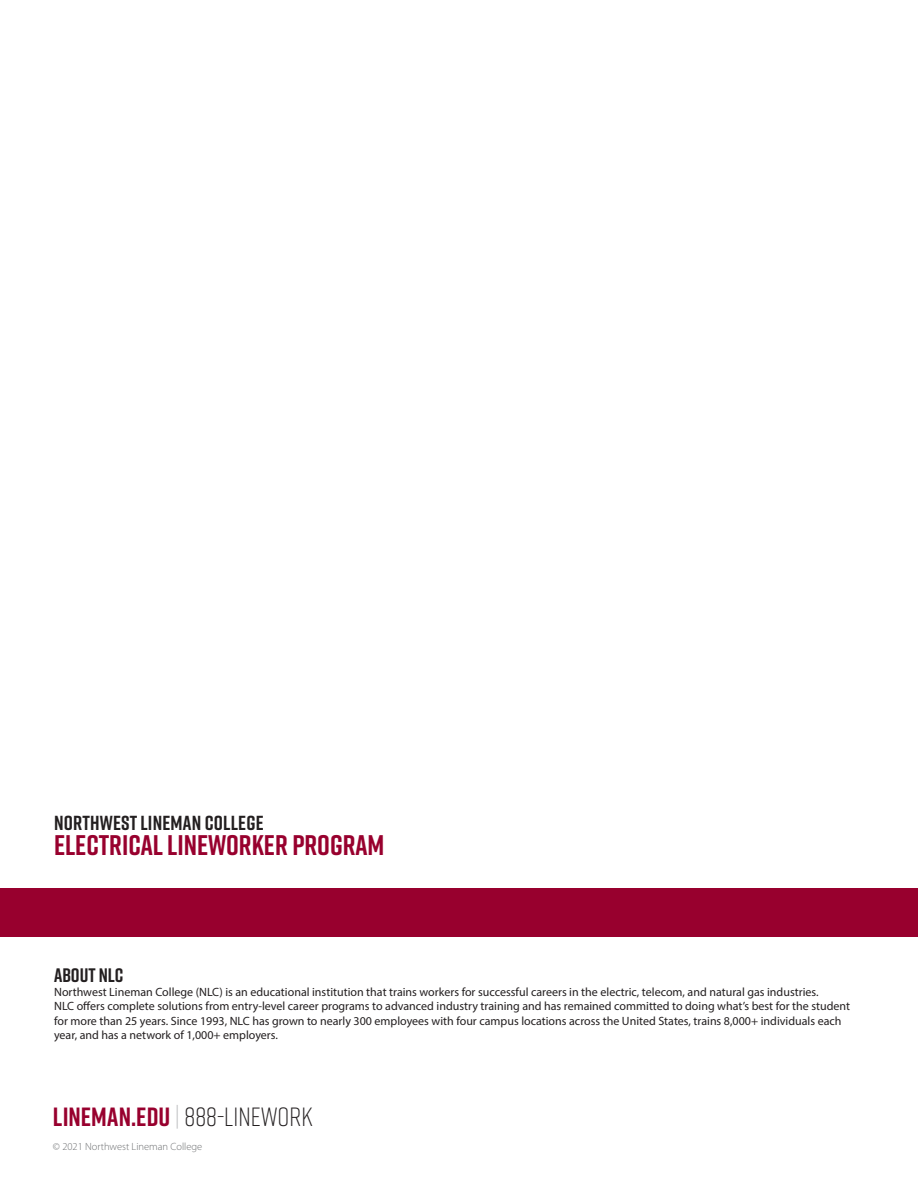
<style>
.page{position:relative;width:918px;height:1188px;background:#fff}
.page>*{position:absolute;margin:0;border:0;box-sizing:border-box;transform-origin:0 0}
.t1{font:700 28.35px "Rift";color:#98002e}
.t2{font:300 26.4px "Rift";color:#231f20}
.t3{font:700 20.25px "Rift";letter-spacing:.01em;color:#231f20}
.t4{font:700 19.5px "Rift";color:#231f20}
.t5{font:12px/14.4px "Myriad Pro";color:#231f20}
.t6{font:300 10.5px "Myriad Pro";color:#6d6f71}
.s1{font-weight:700;color:#98002e}
.s2{color:#c0c2c4}
</style>
<div class="page">
<div style="left:0;top:888px;width:918px;height:48px;background:#98002e"></div>
<h3 class="t3" style="left:54px;top:808px;width:211px">NORTHWEST LINEMAN COLLEGE</h3>
<h1 class="t1" style="left:54px;top:825px;width:332px">ELECTRICAL LINEWORKER PROGRAM</h1>
<h3 class="t4" style="left:54px;top:961px;width:71px">ABOUT NLC</h3>
<p class="t5" style="left:54px;top:985px;width:797px">Northwest Lineman College (NLC) is an educational institution that trains workers for successful careers in the electric, telecom, and natural gas industries.<br>NLC offers complete solutions from entry-level career programs to advanced industry training and has remained committed to doing what’s best for the student for more than 25 years. Since 1993, NLC has grown to nearly 300 employees with four campus locations across the United States, trains 8,000+ individuals each year, and has a network of 1,000+ employers.</p>
<h2 class="t2" style="left:53px;top:1098px;width:261px"><span class="s1">LINEMAN.EDU</span> <span class="s2">|</span> 888-LINEWORK</h2>
<p class="t6" style="left:53px;top:1140px;width:151px">© 2021 Northwest Lineman College</p>
</div>
